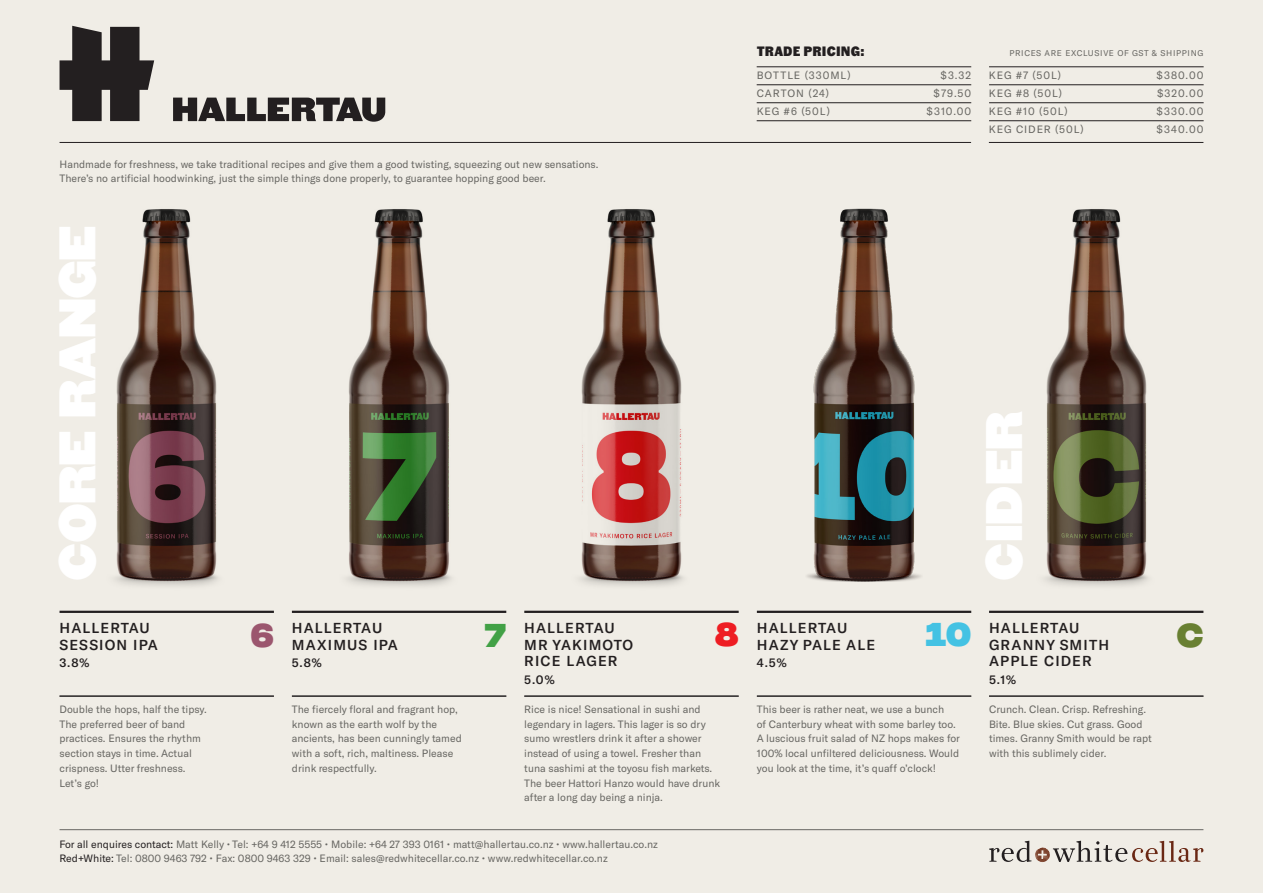
<style>
.page{position:relative;width:1263px;height:893px;background:#f0ede6}
.page>*{position:absolute;margin:0;border:0;box-sizing:border-box;transform-origin:0 0}
.t1{font:45px "Champion HTF Heavyweight";letter-spacing:-.005em;color:#fff}
.t2{font:800 33px "Integral CF";color:#44c2e3}
.t3{font:800 33px "Integral CF";color:#9b566e}
.t4{font:800 33px "Integral CF";color:#42a146}
.t5{font:800 33px "Integral CF";color:#ee1d23}
.t6{font:800 33px "Integral CF";color:#698032}
.t7{font:500 14.25px/16.5px "GT America";letter-spacing:.08em;color:#231f20}
.t8{font:900 13.5px "Fann Grotesque Pro";letter-spacing:.015em;color:#231f20}
.t9{font:500 12px "GT America";color:#231f20}
.t10{font:10.5px/14.7px "GT America";color:#676662}
.t11{font:10.5px "GT America";letter-spacing:.095em;color:#676662}
.t12{font:10.5px "GT America";letter-spacing:.09em;color:#676662}
.t13{font:10.5px "GT America";letter-spacing:.085em;color:#676662}
.t14{font:8.25px "GT America";letter-spacing:.08em;color:#676662}
.s1{color:#231f20}
</style>
<div class="page">
<hr style="left:60px;top:142px;width:911px;height:1px;background:#231f20">
<hr style="left:60px;top:829px;width:1143px;height:1px;background:#676662">
<hr style="left:989px;top:142px;width:214px;height:1px;background:#231f20">
<hr style="left:60px;top:611px;width:214px;height:2px;background:#231f20">
<hr style="left:292px;top:611px;width:214px;height:2px;background:#231f20">
<hr style="left:524px;top:611px;width:215px;height:2px;background:#231f20">
<hr style="left:757px;top:611px;width:214px;height:2px;background:#231f20">
<hr style="left:989px;top:611px;width:214px;height:2px;background:#231f20">
<hr style="left:60px;top:696px;width:214px;height:1px;background:#231f20">
<hr style="left:292px;top:696px;width:214px;height:1px;background:#231f20">
<hr style="left:524px;top:696px;width:215px;height:1px;background:#231f20">
<hr style="left:757px;top:696px;width:214px;height:1px;background:#231f20">
<hr style="left:989px;top:696px;width:214px;height:1px;background:#231f20">
<svg style="left:60px;top:26px;width:94px;height:95px"></svg>
<img style="left:347px;top:209px;width:104px;height:377px">
<img style="left:1045px;top:209px;width:103px;height:377px">
<img style="left:580px;top:209px;width:103px;height:377px">
<img style="left:115px;top:209px;width:103px;height:377px">
<img style="left:1035px;top:847px;width:7px;height:14px">
<svg style="left:989px;top:841px;width:42px;height:21px"></svg>
<svg style="left:1053px;top:841px;width:150px;height:21px"></svg>
<svg style="left:173px;top:98px;width:212px;height:24px"></svg>
<img style="left:807px;top:208px;width:114px;height:374px">
<hr style="left:757px;top:102px;width:214px;height:1px;background:#231f20">
<hr style="left:989px;top:102px;width:214px;height:1px;background:#231f20">
<hr style="left:989px;top:120px;width:214px;height:1px;background:#231f20">
<hr style="left:757px;top:120px;width:214px;height:1px;background:#231f20">
<hr style="left:757px;top:85px;width:214px;height:1px;background:#231f20">
<hr style="left:989px;top:85px;width:214px;height:1px;background:#231f20">
<hr style="left:757px;top:67px;width:214px;height:1px;background:#231f20">
<hr style="left:989px;top:67px;width:214px;height:1px;background:#231f20">
<p class="t10" style="left:60px;top:157px;width:540px;line-height:14.2px">Handmade for freshness, we take traditional recipes and give them a good twisting, squeezing out new sensations.<br>There’s no artificial hoodwinking, just the simple things done properly, to guarantee hopping good beer.</p>
<p class="t1" style="left:49px;top:581px;width:357px;rotate:-90deg">CORE RANGE</p>
<p class="t8" style="left:757px;top:43px;width:109px">TRADE PRICING:</p>
<p class="t11" style="left:757px;top:70px;width:95px">BOTTLE (330ML)</p>
<p class="t10" style="left:940px;top:68px;width:32px">$3.32</p>
<p class="t13" style="left:757px;top:88px;width:74px">CARTON (24)</p>
<p class="t10" style="left:934px;top:86px;width:39px">$79.50</p>
<p class="t10" style="left:757px;top:104px;width:75px">KEG #6 (50L)</p>
<p class="t10" style="left:926px;top:104px;width:46px">$310.00</p>
<p class="t14" style="left:1009px;top:48px;width:196px">PRICES ARE EXCLUSIVE OF GST &amp; SHIPPING</p>
<p class="t10" style="left:989px;top:68px;width:74px">KEG #7 (50L)</p>
<p class="t10" style="left:1156px;top:68px;width:48px">$380.00</p>
<p class="t10" style="left:989px;top:86px;width:75px">KEG #8 (50L)</p>
<p class="t10" style="left:1157px;top:86px;width:48px">$320.00</p>
<p class="t10" style="left:989px;top:104px;width:80px">KEG #10 (50L)</p>
<p class="t10" style="left:1156px;top:104px;width:48px">$330.00</p>
<p class="t12" style="left:989px;top:124px;width:96px">KEG CIDER (50L)</p>
<p class="t10" style="left:1156px;top:122px;width:48px">$340.00</p>
<p class="t1" style="left:975px;top:581px;width:171px;rotate:-90deg">CIDER</p>
<p class="t7" style="left:60px;top:620px;width:92px">HALLERTAU</p>
<p class="t7" style="left:60px;top:636px;width:100px">SESSION IPA</p>
<p class="t9" style="left:60px;top:656px;width:31px">3.8%</p>
<p class="t10" style="left:60px;top:702px;width:149px">Double the hops, half the tipsy.<br>The preferred beer of band practices. Ensures the rhythm section stays in time. Actual crispness. Utter freshness.<br>Let’s go!</p>
<p class="t3" style="left:251px;top:616px;width:24px">6</p>
<p class="t4" style="left:485px;top:616px;width:23px">7</p>
<p class="t5" style="left:715px;top:616px;width:25px">8</p>
<p class="t2" style="left:925px;top:616px;width:48px">10</p>
<p class="t6" style="left:1177px;top:616px;width:28px">C</p>
<p class="t7" style="left:292px;top:620px;width:92px">HALLERTAU</p>
<p class="t7" style="left:292px;top:636px;width:108px">MAXIMUS IPA</p>
<p class="t9" style="left:292px;top:656px;width:31px">5.8%</p>
<p class="t7" style="left:524px;top:620px;width:92px">HALLERTAU</p>
<p class="t7" style="left:524px;top:636px;width:110px">MR YAKIMOTO<br>RICE LAGER</p>
<p class="t9" style="left:524px;top:672px;width:32px">5.0%</p>
<p class="t7" style="left:757px;top:620px;width:92px">HALLERTAU</p>
<p class="t7" style="left:757px;top:636px;width:120px">HAZY PALE ALE</p>
<p class="t9" style="left:757px;top:656px;width:31px">4.5%</p>
<p class="t7" style="left:989px;top:620px;width:92px">HALLERTAU</p>
<p class="t7" style="left:989px;top:636px;width:122px">GRANNY SMITH</p>
<p class="t7" style="left:989px;top:653px;width:104px">APPLE CIDER</p>
<p class="t9" style="left:989px;top:672px;width:29px">5.1%</p>
<p class="t10" style="left:292px;top:702px;width:171px">The fiercely floral and fragrant hop, known as the earth wolf by the ancients, has been cunningly tamed with a soft, rich, maltiness. Please drink respectfully.</p>
<p class="t10" style="left:524px;top:702px;width:197px">Rice is nice! Sensational in sushi and legendary in lagers. This lager is so dry sumo wrestlers drink it after a shower instead of using a towel. Fresher than tuna sashimi at the toyosu fish markets.<br>The beer Hattori Hanzo would have drunk after a long day being a ninja.</p>
<p class="t10" style="left:757px;top:702px;width:205px">This beer is rather neat, we use a bunch<br>of Canterbury wheat with some barley too.<br>A luscious fruit salad of NZ hops makes for 100% local unfiltered deliciousness. Would you look at the time, it’s quaff o’clock!</p>
<p class="t10" style="left:989px;top:702px;width:164px">Crunch. Clean. Crisp. Refreshing.<br>Bite. Blue skies. Cut grass. Good times. Granny Smith would be rapt with this sublimely cider.</p>
<p class="t10" style="left:60px;top:836px;width:600px"><span class="s1">For all enquires contact:</span> Matt Kelly • Tel: +64 9 412 5555 • Mobile: +64 27 393 0161 • matt@hallertau.co.nz • www.hallertau.co.nz</p>
<p class="t10" style="left:60px;top:851px;width:550px"><span class="s1">Red+White:</span> Tel: 0800 9463 792 • Fax: 0800 9463 329 • Email: sales@redwhitecellar.co.nz • www.redwhitecellar.co.nz</p>
</div>
